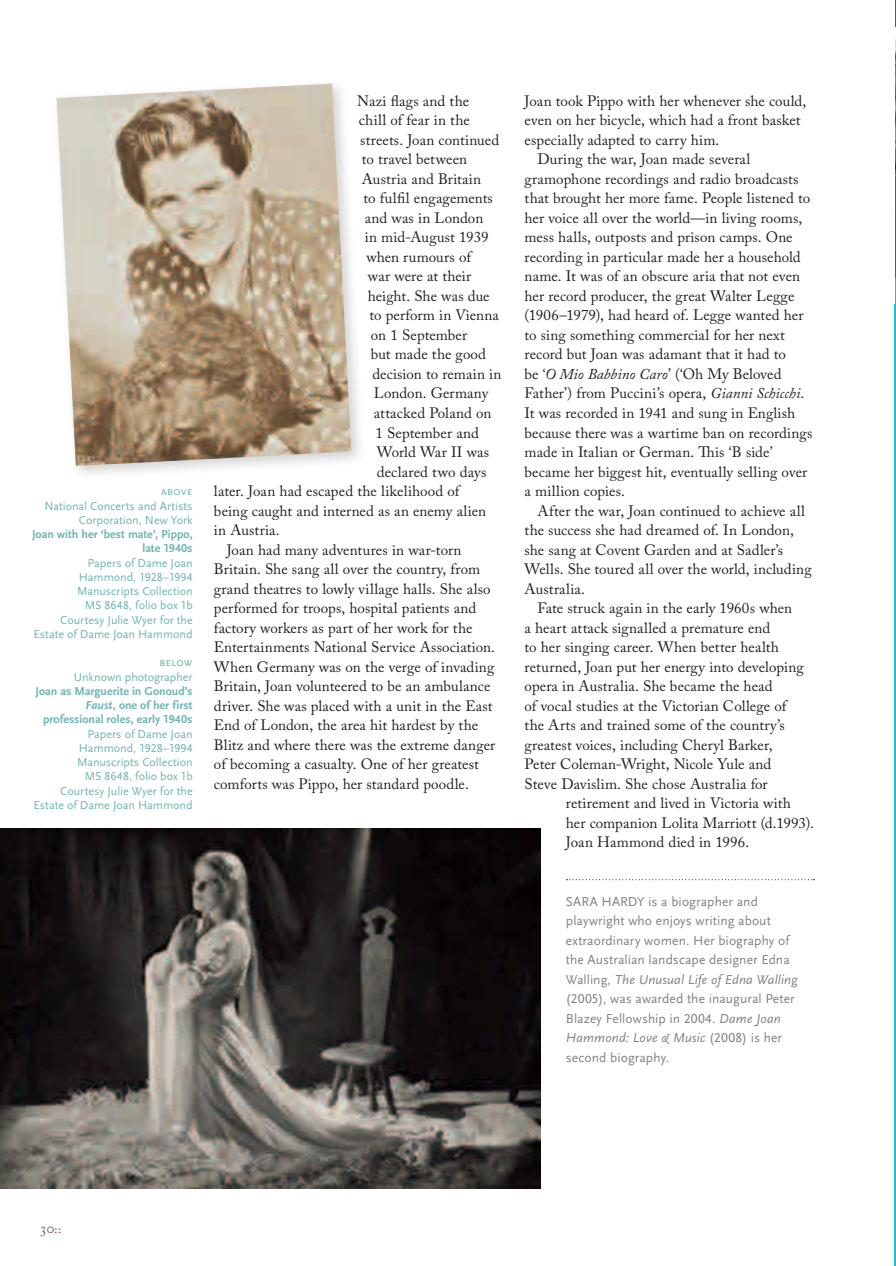
<style>
.page{position:relative;width:896px;height:1266px;background:#fff}
.page>*{position:absolute;margin:0;border:0;box-sizing:border-box;transform-origin:0 0}
.t1{font:15px "Adobe Caslon Pro";letter-spacing:.005em;color:#231f20}
.t2{font:15px "Adobe Caslon Pro";color:#6c6d70}
.t3{font:13.5px/19.5px "Scala Sans LF";letter-spacing:.005em;color:#808285}
.t4{font:12px/14.2px "Scala Sans LF";color:#6db5b2;text-align:right}
.t5{font:700 12px/14.2px "Scala Sans LF";letter-spacing:-.005em;color:#6db5b2;text-align:right}
.t6{font:12px "Scala Sans LF Caps";color:#6db5b2}
.s1{font-style:italic}
.s2{font-weight:600;font-size:10.5px;color:#d7171f}
</style>
<div class="page">
<hr style="left:894px;top:190px;width:1px;height:1075px;background:#21bdc9">
<hr style="left:894px;top:43px;width:1px;height:234px;background:#ed028c">
<hr style="left:894px;top:0;width:1px;height:211px;background:#7e3e98">
<div style="left:50px;top:77px;width:323px;height:411px;background:#231f20;opacity:.2"></div>
<img style="left:57px;top:84px;width:294px;height:382px">
<img style="left:0;top:828px;width:540px;height:360px">
<svg style="left:566px;top:879px;width:248px;height:1px"></svg>
<p class="t6" style="left:161px;top:485px;width:33px">above</p>
<p class="t4" style="left:44px;top:498px;width:150px">National Concerts and Artists<br>Corporation, New York</p>
<p class="t5" style="left:32px;top:527px;width:162px">Joan with her ‘best mate’, Pippo, late 1940s</p>
<p class="t4" style="left:33px;top:555px;width:161px">Papers of Dame Joan<br>Hammond, 1928–1994<br>M anuscripts Collection<br>M S 8648, folio box 1b<br>Courtesy Julie Wyer for the<br>Estate of Dame Joan Hammond</p>
<p class="t6" style="left:159px;top:656px;width:35px">below</p>
<p class="t4" style="left:74px;top:669px;width:120px">Unknown photographer</p>
<p class="t5" style="left:36px;top:684px;width:159px">Joan as Marguerite in Gonoud’s<br><span class="s1">Faust</span>, one of her first professional roles, early 1940s</p>
<p class="t4" style="left:33px;top:726px;width:161px">Papers of Dame Joan<br>Hammond, 1928–1994<br>M anuscripts Collection<br>M S 8648, folio box 1b<br>Courtesy Julie Wyer for the<br>Estate of Dame Joan Hammond</p>
<p class="t1" style="left:357px;top:92px;width:113px">Nazi flags and the</p>
<p class="t1" style="left:359px;top:111px;width:112px">chill of fear in the</p>
<p class="t1" style="left:360px;top:131px;width:140px">streets. Joan continued</p>
<p class="t1" style="left:362px;top:150px;width:107px">to travel between</p>
<p class="t1" style="left:362px;top:170px;width:121px">Austria and Britain</p>
<p class="t1" style="left:363px;top:189px;width:131px">to fulfil engagements</p>
<p class="t1" style="left:365px;top:209px;width:120px">and was in London</p>
<p class="t1" style="left:365px;top:228px;width:125px">in mid-August 1939</p>
<p class="t1" style="left:366px;top:248px;width:108px">when rumours of</p>
<p class="t1" style="left:368px;top:267px;width:105px">war were at their</p>
<p class="t1" style="left:368px;top:287px;width:123px">height. She was due</p>
<p class="t1" style="left:369px;top:306px;width:131px">to perform in Vienna</p>
<p class="t1" style="left:371px;top:326px;width:98px">on 1 September</p>
<p class="t1" style="left:371px;top:345px;width:117px">but made the good</p>
<p class="t1" style="left:372px;top:365px;width:131px">decision to remain in</p>
<p class="t1" style="left:374px;top:384px;width:116px">London. Germany</p>
<p class="t1" style="left:374px;top:404px;width:119px">attacked Poland on</p>
<p class="t1" style="left:375px;top:423px;width:105px">1 September and</p>
<p class="t1" style="left:377px;top:443px;width:114px">World War II was</p>
<p class="t1" style="left:377px;top:462px;width:111px">declared two days</p>
<p class="t1" style="left:214px;top:482px;width:249px">later. Joan had escaped the likelihood of</p>
<p class="t1" style="left:214px;top:501px;width:274px">being caught and interned as an enemy alien</p>
<p class="t1" style="left:214px;top:521px;width:67px">in Austria.</p>
<p class="t1" style="left:227px;top:540px;width:236px">Joan had many adventures in war-torn</p>
<p class="t1" style="left:214px;top:560px;width:268px">Britain. She sang all over the country, from</p>
<p class="t1" style="left:214px;top:579px;width:278px">grand theatres to lowly village halls. She also</p>
<p class="t1" style="left:214px;top:599px;width:264px">performed for troops, hospital patients and</p>
<p class="t1" style="left:214px;top:618px;width:260px">factory workers as part of her work for the</p>
<p class="t1" style="left:214px;top:638px;width:282px">Entertainments National Service Association.</p>
<p class="t1" style="left:214px;top:657px;width:282px">When Germany was on the verge of invading</p>
<p class="t1" style="left:214px;top:677px;width:278px">Britain, Joan volunteered to be an ambulance</p>
<p class="t1" style="left:214px;top:696px;width:280px">driver. She was placed with a unit in the East</p>
<p class="t1" style="left:214px;top:716px;width:266px">End of London, the area hit hardest by the</p>
<p class="t1" style="left:214px;top:735px;width:283px">Blitz and where there was the extreme danger</p>
<p class="t1" style="left:214px;top:755px;width:266px">of becoming a casualty. One of her greatest</p>
<p class="t1" style="left:214px;top:774px;width:256px">comforts was Pippo, her standard poodle.</p>
<p class="t1" style="left:524px;top:92px;width:283px">Joan took Pippo with her whenever she could,</p>
<p class="t1" style="left:524px;top:111px;width:277px">even on her bicycle, which had a front basket</p>
<p class="t1" style="left:524px;top:131px;width:196px">especially adapted to carry him.</p>
<p class="t1" style="left:537px;top:150px;width:214px">During the war, Joan made several</p>
<p class="t1" style="left:524px;top:170px;width:275px">gramophone recordings and radio broadcasts</p>
<p class="t1" style="left:524px;top:189px;width:287px">that brought her more fame. People listened to</p>
<p class="t1" style="left:524px;top:209px;width:279px">her voice all over the world—in living rooms,</p>
<p class="t1" style="left:524px;top:228px;width:269px">mess halls, outposts and prison camps. One</p>
<p class="t1" style="left:524px;top:248px;width:277px">recording in particular made her a household</p>
<p class="t1" style="left:524px;top:267px;width:277px">name. It was of an obscure aria that not even</p>
<p class="t1" style="left:524px;top:287px;width:271px">her record producer, the great Walter Legge</p>
<p class="t1" style="left:524px;top:306px;width:280px">(1906–1979), had heard of. Legge wanted her</p>
<p class="t1" style="left:524px;top:326px;width:262px">to sing something commercial for her next</p>
<p class="t1" style="left:524px;top:345px;width:263px">record but Joan was adamant that it had to</p>
<p class="t1" style="left:524px;top:365px;width:258px">be ‘<span class="s1">O Mio Babbino Caro</span>’ (‘Oh My Beloved</p>
<p class="t1" style="left:524px;top:384px;width:281px">Father’) from Puccini’s opera, <span class="s1">Gianni Schicchi</span>.</p>
<p class="t1" style="left:524px;top:404px;width:272px">It was recorded in 1941 and sung in English</p>
<p class="t1" style="left:524px;top:423px;width:289px">because there was a wartime ban on recordings</p>
<p class="t1" style="left:524px;top:443px;width:249px">made in Italian or German. This ‘B side’</p>
<p class="t1" style="left:524px;top:462px;width:284px">became her biggest hit, eventually selling over</p>
<p class="t1" style="left:524px;top:482px;width:102px">a million copies.</p>
<p class="t1" style="left:537px;top:501px;width:269px">After the war, Joan continued to achieve all</p>
<p class="t1" style="left:524px;top:521px;width:271px">the success she had dreamed of. In London,</p>
<p class="t1" style="left:524px;top:540px;width:260px">she sang at Covent Garden and at Sadler’s</p>
<p class="t1" style="left:524px;top:560px;width:288px">Wells. She toured all over the world, including</p>
<p class="t1" style="left:524px;top:579px;width:62px">Australia.</p>
<p class="t1" style="left:537px;top:599px;width:256px">Fate struck again in the early 1960s when</p>
<p class="t1" style="left:524px;top:618px;width:247px">a heart attack signalled a premature end</p>
<p class="t1" style="left:524px;top:638px;width:256px">to her singing career. When better health</p>
<p class="t1" style="left:524px;top:657px;width:280px">returned, Joan put her energy into developing</p>
<p class="t1" style="left:524px;top:677px;width:249px">opera in Australia. She became the head</p>
<p class="t1" style="left:524px;top:696px;width:265px">of vocal studies at the Victorian College of</p>
<p class="t1" style="left:524px;top:716px;width:262px">the Arts and trained some of the country’s</p>
<p class="t1" style="left:524px;top:735px;width:249px">greatest voices, including Cheryl Barker,</p>
<p class="t1" style="left:524px;top:755px;width:248px">Peter Coleman-Wright, Nicole Yule and</p>
<p class="t1" style="left:524px;top:774px;width:245px">Steve Davislim. She chose Australia for</p>
<p class="t1" style="left:566px;top:794px;width:226px">retirement and lived in Victoria with</p>
<p class="t1" style="left:566px;top:813px;width:249px">her companion Lolita Marriott (d.1993).</p>
<p class="t1" style="left:566px;top:833px;width:185px">Joan Hammond died in 1996.</p>
<p class="t3" style="left:566px;top:891px;width:233px">Sara Hardy is a biographer and playwright who enjoys writing about extraordinary women. Her biography of the Australian landscape designer Edna Walling, <span class="s1">The Unusual Life of Edna Walling </span>(2005), was awarded the inaugural Peter B lazey Fellowship in 2004. <span class="s1">Dame Joan Hammond: Love &amp; Music</span> (2008) is her second biography.</p>
<p class="t2" style="left:40px;top:1219px;width:23px">30<span class="s2">::</span></p>
</div>
